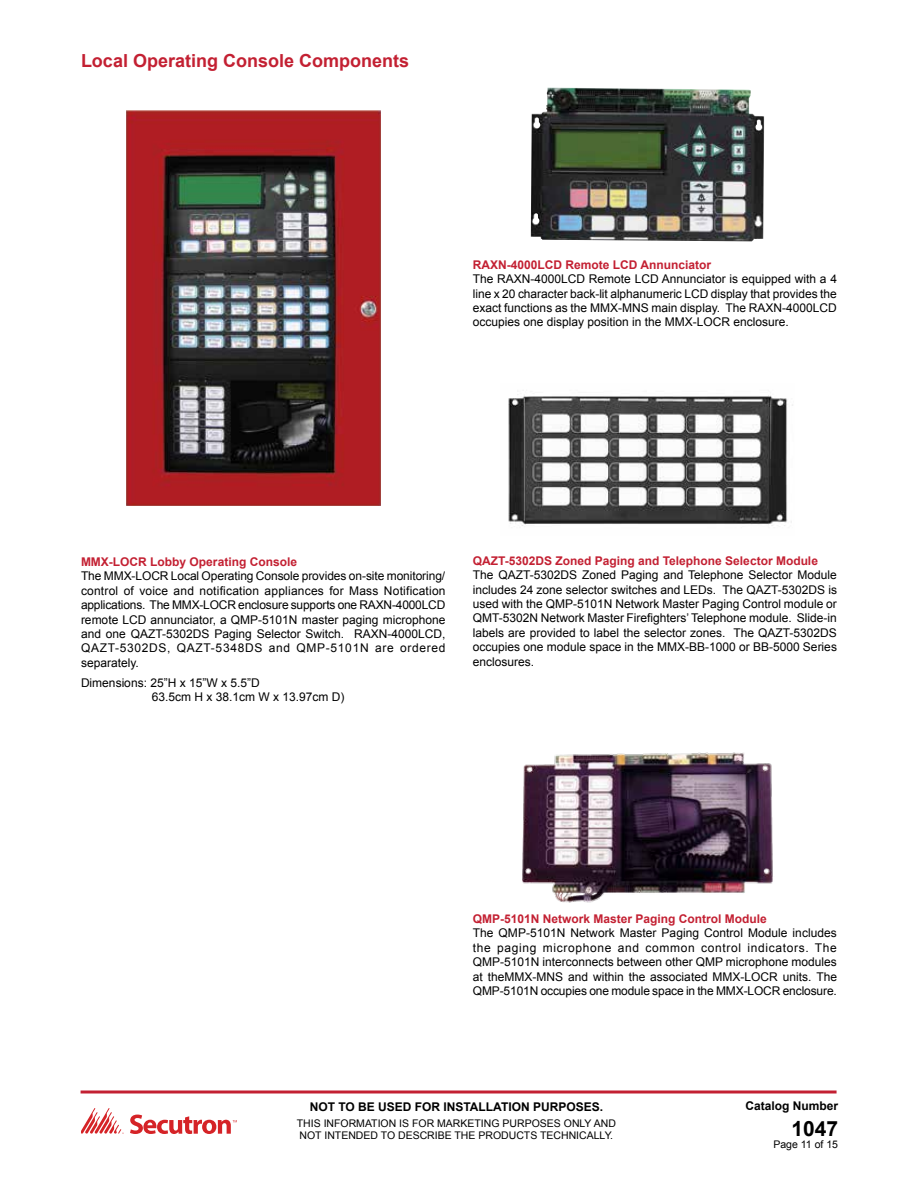
<style>
.page{position:relative;width:918px;height:1188px;background:#fff}
.page>*{position:absolute;margin:0;border:0;box-sizing:border-box;transform-origin:0 0}
.t1{font:700 21px "Arial";color:#000}
.t2{font:700 18px "Arial";color:#c32032}
.t3{font:12px/14.4px "Arial";color:#000;text-align:justify}
.t4{font:700 12px "Arial";color:#c32032}
.t5{font:700 12px "Arial";color:#000}
.t6{font:10.5px/12.6px "Arial";color:#000}
</style>
<div class="page">
<svg style="left:81px;top:1090px;width:756px;height:4px;background:#d15765"></svg>
<svg style="left:130px;top:1115px;width:107px;height:19px"></svg>
<svg style="left:81px;top:1108px;width:43px;height:26px"></svg>
<img style="left:126px;top:111px;width:255px;height:395px">
<img style="left:522px;top:752px;width:251px;height:151px">
<img style="left:531px;top:88px;width:233px;height:153px">
<img style="left:508px;top:394px;width:285px;height:132px">
<h2 class="t2" style="left:81px;top:49px;width:330px">Local Operating Console Components</h2>
<p class="t4" style="left:473px;top:257px;width:240px">RAXN-4000LCD Remote LCD Annunciator</p>
<p class="t3" style="left:473px;top:272px;width:366px">The RAXN-4000LCD Remote LCD Annunciator is equipped with a 4 line x 20 character back-lit alphanumeric LCD display that provides the exact functions as the MMX-MNS main display. The RAXN-4000LCD occupies one display position in the MMX-LOCR enclosure.</p>
<p class="t4" style="left:81px;top:554px;width:218px">MMX-LOCR Lobby Operating Console</p>
<p class="t3" style="left:81px;top:569px;width:366px">The MMX-LOCR Local Operating Console provides on-site monitoring/ control of voice and notification appliances for Mass Notification applications. The MMX-LOCR enclosure supports one RAXN-4000LCD remote LCD annunciator, a QMP-5101N master paging microphone and one QAZT-5302DS Paging Selector Switch. RAXN-4000LCD, QAZT-5302DS, QAZT-5348DS and QMP-5101N are ordered separately.</p>
<p class="t3" style="left:152px;top:675px;width:194px;text-indent:-71px">Dimensions: 25”H x 15”W x 5.5”D<br>63.5cm H x 38.1cm W x 13.97cm D)</p>
<p class="t4" style="left:473px;top:553px;width:347px">QAZT-5302DS Zoned Paging and Telephone Selector Module</p>
<p class="t3" style="left:473px;top:568px;width:366px">The QAZT-5302DS Zoned Paging and Telephone Selector Module includes 24 zone selector switches and LEDs. The QAZT-5302DS is used with the QMP-5101N Network Master Paging Control module or QMT-5302N Network Master Firefighters’ Telephone module. Slide-in labels are provided to label the selector zones. The QAZT-5302DS occupies one module space in the MMX-BB-1000 or BB-5000 Series enclosures.</p>
<p class="t4" style="left:473px;top:911px;width:296px">QMP-5101N Network Master Paging Control Module</p>
<p class="t3" style="left:473px;top:926px;width:366px">The QMP-5101N Network Master Paging Control Module includes the paging microphone and common control indicators. The QMP-5101N interconnects between other QMP microphone modules at theMMX-MNS and within the associated MMX-LOCR units. The QMP-5101N occupies one module space in the MMX-LOCR enclosure.</p>
<p class="t5" style="left:310px;top:1099px;width:295px">NOT TO BE USED FOR INSTALLATION PURPOSES.</p>
<p class="t6" style="left:297px;top:1117px;width:321px">THIS INFORMATION IS FOR MARKETING PURPOSES ONLY AND<br>NOT INTENDED TO DESCRIBE THE PRODUCTS TECHNICALLY.</p>
<p class="t5" style="left:745px;top:1098px;width:94px">Catalog Number</p>
<h1 class="t1" style="left:791px;top:1114px;width:48px">1047</h1>
<p class="t6" style="left:773px;top:1138px;width:66px">Page 11 of 15</p>
</div>
